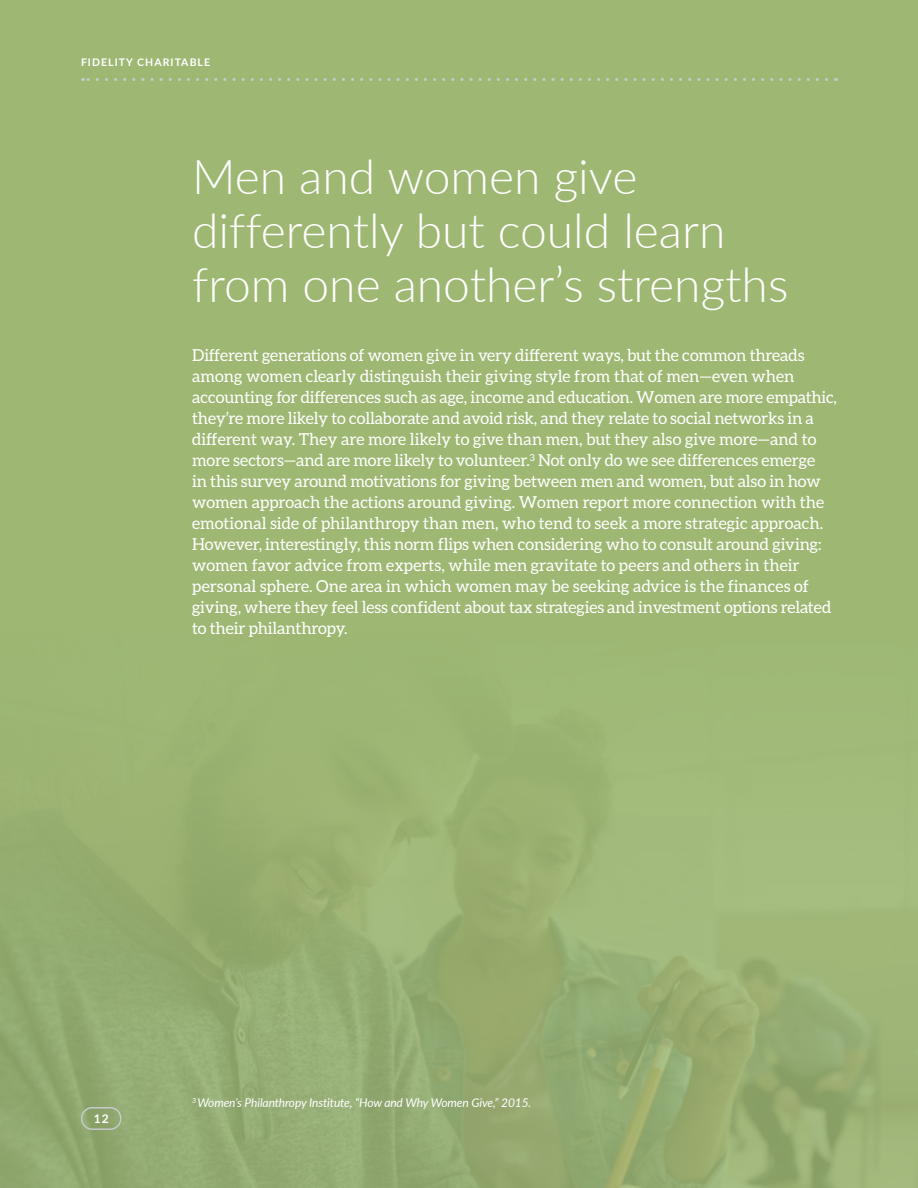
<style>
.page{position:relative;width:918px;height:1188px;background:#9eb874}
.page>*{position:absolute;margin:0;border:0;box-sizing:border-box;transform-origin:0 0}
.t1{font:300 48px/54px "Lato";color:#fff}
.t2{font:16.5px/21px "Aleo";letter-spacing:-.01em;color:#fff}
.t3{font:italic 12px "Lato";letter-spacing:-.01em;color:#fff}
.t4{font:700 12px "Lato";color:#fff}
.t5{font:700 10.5px "Lato";letter-spacing:.1em;color:#fff}
</style>
<div class="page">
<img style="left:0;top:785px;width:918px;height:403px">
<div style="left:81px;top:1107px;width:41px;height:23px;border:2px solid #c6cacc;border-radius:11px"></div>
<svg style="left:82px;top:78px;width:745px;height:3px"></svg>
<p class="t5" style="left:81px;top:54px;width:131px">FIDELITY CHARITABLE</p>
<h1 class="t1" style="left:192px;top:148px;width:598px">Men and women give differently but could learn from one another’s strengths</h1>
<p class="t2" style="left:192px;top:344px;width:646px">Different generations of women give in very different ways, but the common threads among women clearly distinguish their giving style from that of men—even when accounting for differences such as age, income and education. Women are more empathic, they’re more likely to collaborate and avoid risk, and they relate to social networks in a different way. They are more likely to give than men, but they also give more—and to more sectors—and are more likely to volunteer.<sup>3</sup> Not only do we see differences emerge<br>in this survey around motivations for giving between men and women, but also in how women approach the actions around giving. Women report more connection with the emotional side of philanthropy than men, who tend to seek a more strategic approach.<br>However, interestingly, this norm flips when considering who to consult around giving: women favor advice from experts, while men gravitate to peers and others in their personal sphere. One area in which women may be seeking advice is the finances of giving, where they feel less confident about tax strategies and investment options related to their philanthropy.</p>
<p class="t4" style="left:94px;top:1110px;width:17px">12</p>
<p class="t3" style="left:192px;top:1094px;width:341px"><sup>3</sup> Women’s Philanthropy Institute, “How and Why Women Give,” 2015.</p>
</div>
